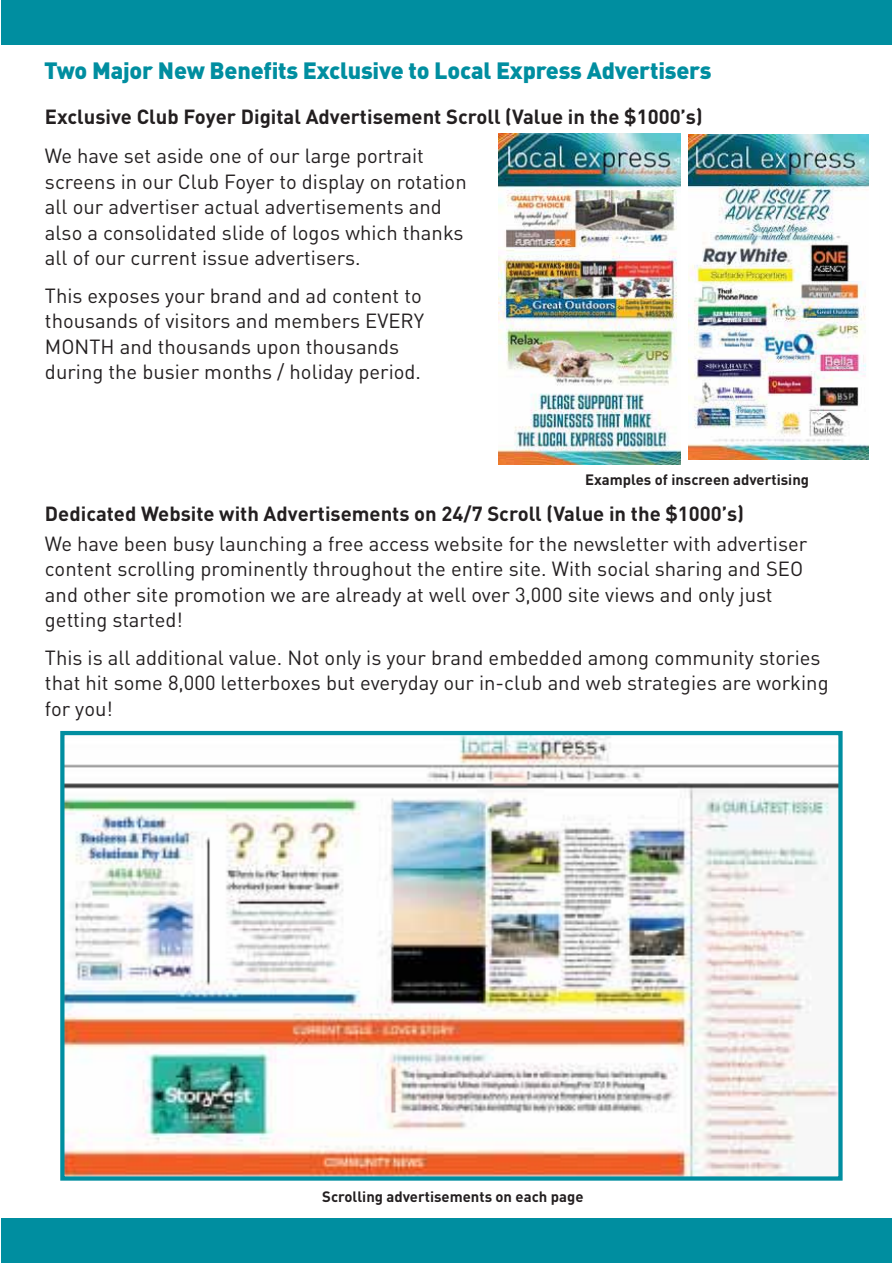
<style>
.page{position:relative;width:893px;height:1263px;background:#fff}
.page>*{position:absolute;margin:0;border:0;box-sizing:border-box;transform-origin:0 0}
.t1{font:900 23.4px "DINOT";letter-spacing:-.01em;color:#008ea0}
.t2{font:20.25px/25.5px "DINOT";color:#231f20}
.t3{font:700 20.25px "DINOT";color:#231f20}
.t4{font:700 14.85px "DINOT";color:#231f20}
</style>
<div class="page">
<div style="left:1px;top:1218px;width:890px;height:45px;background:#008ea0"></div>
<div style="left:1px;top:0;width:890px;height:45px;background:#008ea0"></div>
<img style="left:65px;top:736px;width:772px;height:440px">
<div style="left:60px;top:731px;width:782px;height:450px;border:4px solid #008ea0"></div>
<img style="left:688px;top:135px;width:181px;height:325px">
<img style="left:499px;top:133px;width:181px;height:331px">
<p class="t1" style="left:44px;top:62px;width:669px">Two Major New Benefits Exclusive to Local Express Advertisers</p>
<p class="t3" style="left:45px;top:109px;width:659px">Exclusive Club Foyer Digital Advertisement Scroll (Value in the $1000’s)</p>
<p class="t2" style="left:45px;top:145px;width:423px">We have set aside one of our large portrait screens in our Club Foyer to display on rotation all our advertiser actual advertisements and also a consolidated slide of logos which thanks all of our current issue advertisers.</p>
<p class="t2" style="left:45px;top:285px;width:381px">This exposes your brand and ad content to thousands of visitors and members EVERY MONTH and thousands upon thousands during the busier months / holiday period.</p>
<p class="t4" style="left:585px;top:474px;width:225px">Examples of inscreen advertising</p>
<p class="t3" style="left:45px;top:507px;width:700px">Dedicated Website with Advertisements on 24/7 Scroll (Value in the $1000’s)</p>
<p class="t2" style="left:45px;top:533px;width:764px">We have been busy launching a free access website for the newsletter with advertiser content scrolling prominently throughout the entire site. With social sharing and SEO and other site promotion we are already at well over 3,000 site views and only just getting started!</p>
<p class="t2" style="left:45px;top:647px;width:785px">This is all additional value. Not only is your brand embedded among community stories that hit some 8,000 letterboxes but everyday our in-club and web strategies are working for you!</p>
<p class="t4" style="left:322px;top:1191px;width:263px">Scrolling advertisements on each page</p>
</div>
